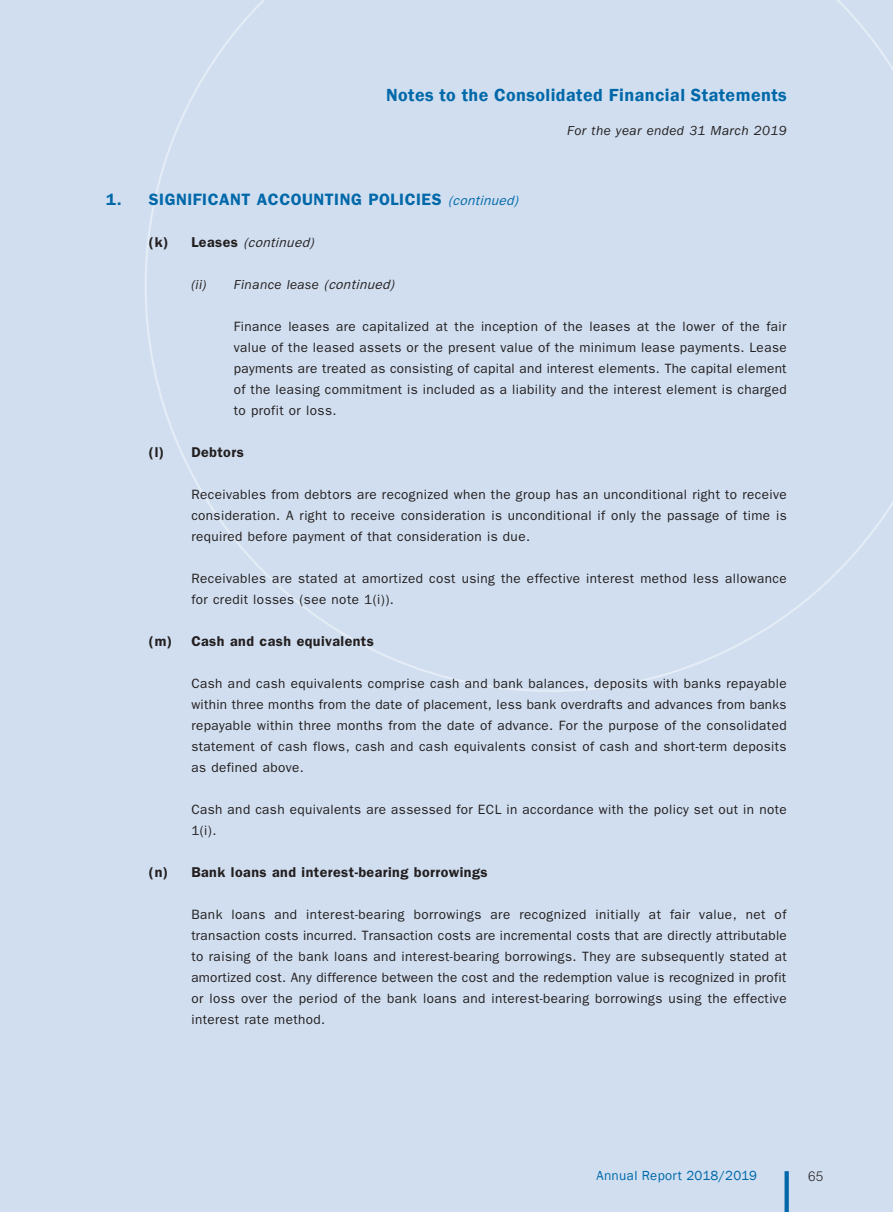
<style>
.page{position:relative;width:893px;height:1212px;background:#d0deef}
.page>*{position:absolute;margin:0;border:0;box-sizing:border-box;transform-origin:0 0}
.t1{font:600 18px "Franklin Gothic";letter-spacing:.025em;color:#0068a9}
.t2{font:600 16.5px "ITC Franklin Gothic Std";letter-spacing:.03em;color:#0068a9}
.t3{font:600 14.25px "ITC Franklin Gothic Std";letter-spacing:.03em;color:#231f20}
.t4{font:13.5px/21px "ITC Franklin Gothic Std";letter-spacing:.03em;color:#231f20;text-align:justify}
.t5{font:italic 13.5px "ITC Franklin Gothic Std";letter-spacing:.03em;color:#231f20}
.t6{font:13.5px "Franklin Gothic";letter-spacing:.025em;color:#0068a9}
.t7{font:italic 13.5px "ITC Franklin Gothic Std";color:#231f20}
.t8{font:300 13.5px "M Hei HK";color:#231f20}
.s1{font-weight:400;font-style:italic;font-size:13.5px}
.s2{font-weight:600;font-style:normal;font-size:14.25px}
.s3{font-style:inherit}
</style>
<div class="page">
<div style="left:784px;top:1171px;width:5px;height:41px;background:#0068a9"></div>
<svg style="left:145px;top:0;width:748px;height:692px"></svg>
<h1 class="t1" style="left:386px;top:84px;width:402px">Notes to the Consolidated Financial Statements</h1>
<p class="t5" style="left:567px;top:123px;width:221px">For the year ended 31 March 2019</p>
<p class="t2" style="left:106px;top:190px;width:417px">1. SIGNIFICANT ACCOUNTING POLICIES <span class="s1">(continued)</span></p>
<p class="t7" style="left:149px;top:235px;width:170px"><span class="s2">( k ) L e a s e s</span> (continued)</p>
<p class="t5" style="left:191px;top:277px;width:208px">(ii) Finance lease <span class="s3">(continued)</span></p>
<p class="t4" style="left:234px;top:316px;width:554px">Finance leases are capitalized at the inception of the leases at the lower of the fair value of the leased assets or the present value of the minimum lease payments. Lease payments are treated as consisting of capital and interest elements. The capital element of the leasing commitment is included as a liability and the interest element is charged to profit or loss.</p>
<p class="t3" style="left:149px;top:444px;width:96px">(l) Debtors</p>
<p class="t4" style="left:191px;top:484px;width:597px">Receivables from debtors are recognized when the group has an unconditional right to receive consideration. A right to receive consideration is unconditional if only the passage of time is required before payment of that consideration is due.</p>
<p class="t4" style="left:191px;top:568px;width:597px">Receivables are stated at amortized cost using the effective interest method less allowance for credit losses (see note 1(i)).</p>
<p class="t3" style="left:149px;top:633px;width:227px">(m) Cash and cash equivalents</p>
<p class="t4" style="left:191px;top:673px;width:597px">Cash and cash equivalents comprise cash and bank balances, deposits with banks repayable within three months from the date of placement, less bank overdrafts and advances from banks repayable within three months from the date of advance. For the purpose of the consolidated statement of cash flows, cash and cash equivalents consist of cash and short-term deposits as defined above.</p>
<p class="t4" style="left:191px;top:799px;width:597px">Cash and cash equivalents are assessed for ECL in accordance with the policy set out in note<br>1(i).</p>
<p class="t3" style="left:149px;top:864px;width:340px">(n) Bank loans and interest-bearing borrowings</p>
<p class="t4" style="left:191px;top:904px;width:597px">Bank loans and interest-bearing borrowings are recognized initially at fair value, net of transaction costs incurred. Transaction costs are incremental costs that are directly attributable to raising of the bank loans and interest-bearing borrowings. They are subsequently stated at amortized cost. Any difference between the cost and the redemption value is recognized in profit or loss over the period of the bank loans and interest-bearing borrowings using the effective interest rate method.</p>
<p class="t6" style="left:596px;top:1167px;width:162px">Annual Report 2018/2019</p>
<p class="t8" style="left:808px;top:1166px;width:17px">65</p>
</div>
